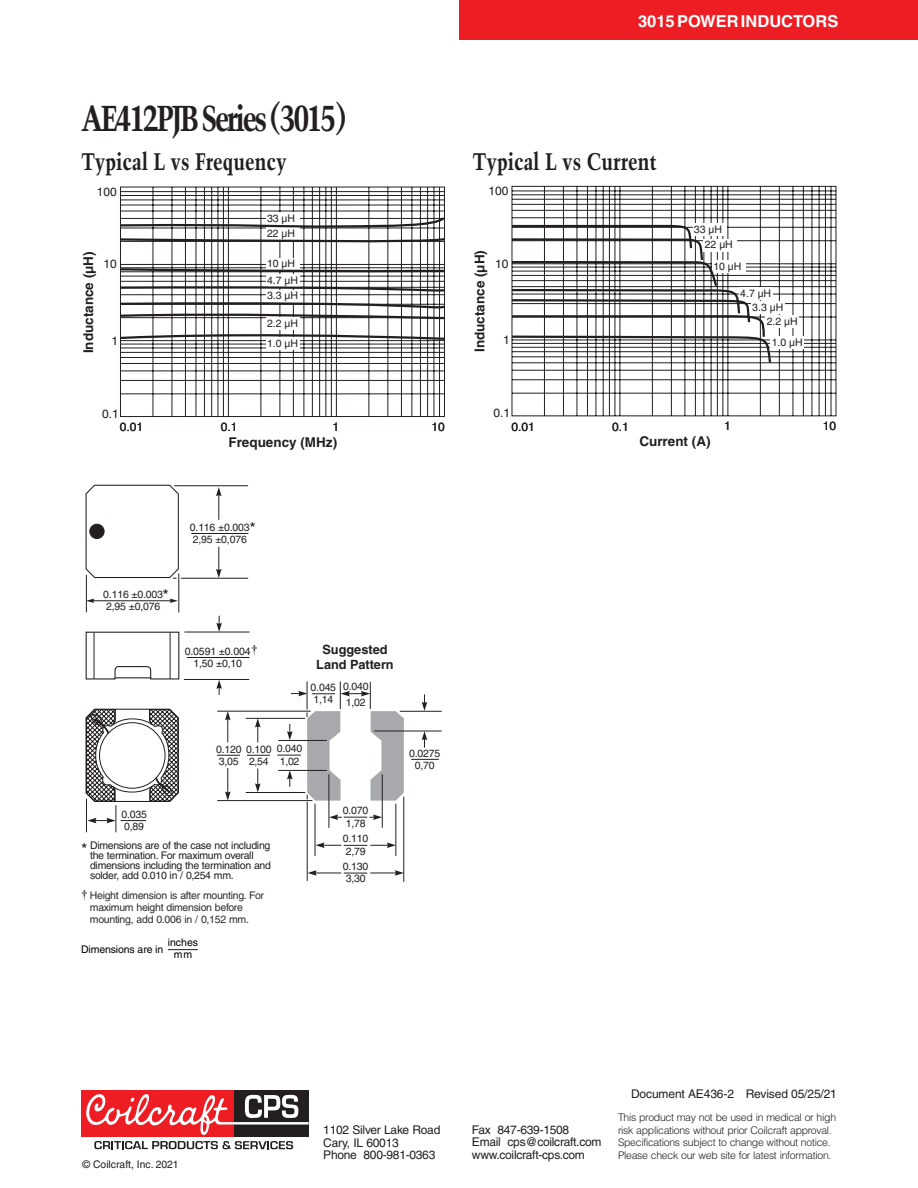
<style>
.page{position:relative;width:918px;height:1188px;background:#fff}
.page>*{position:absolute;margin:0;border:0;box-sizing:border-box;transform-origin:0 0}
.t1{font:700 condensed 36px "Trump Mediaeval";letter-spacing:-.07em;color:#231f20}
.t2{font:700 condensed 24px "Trump Mediaeval";color:#231f20}
.t3{font:700 16.5px "Helvetica";color:#fff}
.t4{font:16.5px "Helvetica";color:#231f20}
.t5{font:700 13.5px "Helvetica";color:#231f20}
.t6{font:700 12.75px/15.1px "Helvetica";color:#231f20;text-align:center}
.t7{font:12px/12.5px "Helvetica";letter-spacing:-.02em;color:#231f20}
.t8{font:700 12px "Times New Roman";color:#231f20}
.t9{font:10.5px/12.1px "Helvetica";letter-spacing:-.03em;color:#231f20}
.t10{font:300 10.5px/12.5px "Helvetica";letter-spacing:-.03em;color:#231f20}
.t11{font:10.5px/12.1px "Helvetica";letter-spacing:-.03em;color:#2c2d2d}
.t12{font:10.5px/12px "Helvetica";letter-spacing:-.01em;color:#000;text-align:center}
.t13{font:10.5px "Helvetica";color:#231f20}
</style>
<div class="page">
<div style="left:459px;top:0;width:459px;height:40px;background:#ee1d23"></div>
<div style="left:234px;top:1090px;width:75px;height:47px;background:#231f20"></div>
<div style="left:81px;top:1090px;width:153px;height:47px;background:#ee1d23"></div>
<svg style="left:86px;top:1094px;width:223px;height:41px"></svg>
<svg style="left:94px;top:1141px;width:199px;height:8px"></svg>
<svg style="left:511px;top:186px;width:326px;height:231px"></svg>
<div style="left:693px;top:223px;width:33px;height:12px;background:#fff"></div>
<div style="left:751px;top:301px;width:33px;height:13px;background:#fff"></div>
<div style="left:766px;top:316px;width:33px;height:12px;background:#fff"></div>
<div style="left:771px;top:337px;width:33px;height:12px;background:#fff"></div>
<svg style="left:511px;top:224px;width:262px;height:141px"></svg>
<svg style="left:120px;top:186px;width:325px;height:231px"></svg>
<div style="left:266px;top:213px;width:33px;height:12px;background:#fff"></div>
<div style="left:266px;top:338px;width:33px;height:12px;background:#fff"></div>
<svg style="left:120px;top:215px;width:325px;height:126px"></svg>
<hr style="left:168px;top:949px;width:30px;height:1px;background:#231f20">
<hr style="left:91px;top:600px;width:82px;height:1px;background:#231f20">
<hr style="left:178px;top:573px;width:1px;height:39px;background:#231f20">
<hr style="left:86px;top:575px;width:1px;height:37px;background:#231f20">
<svg style="left:170px;top:599px;width:8px;height:4px"></svg>
<svg style="left:86px;top:599px;width:8px;height:4px"></svg>
<hr style="left:181px;top:578px;width:67px;height:1px;background:#231f20">
<hr style="left:174px;top:485px;width:74px;height:1px;background:#231f20">
<svg style="left:216px;top:547px;width:6px;height:31px"></svg>
<svg style="left:216px;top:487px;width:6px;height:33px"></svg>
<hr style="left:191px;top:533px;width:57px;height:1px;background:#231f20">
<svg style="left:85px;top:631px;width:95px;height:49px"></svg>
<hr style="left:184px;top:632px;width:66px;height:1px;background:#231f20">
<hr style="left:184px;top:679px;width:65px;height:1px;background:#231f20">
<svg style="left:216px;top:616px;width:6px;height:16px"></svg>
<svg style="left:216px;top:680px;width:6px;height:15px"></svg>
<svg style="left:85px;top:485px;width:94px;height:94px"></svg>
<div style="left:90px;top:524px;width:14px;height:15px;background:#231f20;border-radius:50%"></div>
<div style="left:90px;top:524px;width:14px;height:15px;border:1px solid #231f20;border-radius:50%"></div>
<svg style="left:85px;top:708px;width:94px;height:124px"></svg>
<hr style="left:170px;top:633px;width:1px;height:46px;background:#231f20">
<hr style="left:94px;top:633px;width:1px;height:46px;background:#231f20">
<hr style="left:187px;top:657px;width:62px;height:1px;background:#231f20">
<hr style="left:217px;top:800px;width:95px;height:1px;background:#231f20">
<hr style="left:246px;top:792px;width:59px;height:1px;background:#231f20">
<hr style="left:246px;top:718px;width:59px;height:1px;background:#231f20">
<hr style="left:217px;top:711px;width:94px;height:1px;background:#231f20">
<svg style="left:225px;top:768px;width:6px;height:33px"></svg>
<svg style="left:225px;top:711px;width:6px;height:31px"></svg>
<svg style="left:255px;top:718px;width:6px;height:24px"></svg>
<svg style="left:255px;top:768px;width:6px;height:24px"></svg>
<svg style="left:247px;top:755px;width:23px;height:1px"></svg>
<svg style="left:217px;top:755px;width:23px;height:1px"></svg>
<hr style="left:400px;top:711px;width:42px;height:1px;background:#231f20">
<hr style="left:307px;top:802px;width:1px;height:79px;background:#231f20">
<hr style="left:315px;top:804px;width:1px;height:52px;background:#231f20">
<hr style="left:395px;top:804px;width:1px;height:52px;background:#231f20">
<hr style="left:403px;top:797px;width:1px;height:85px;background:#231f20">
<svg style="left:411px;top:759px;width:28px;height:1px"></svg>
<svg style="left:422px;top:694px;width:5px;height:17px"></svg>
<svg style="left:422px;top:732px;width:5px;height:16px"></svg>
<svg style="left:330px;top:814px;width:52px;height:6px"></svg>
<svg style="left:315px;top:842px;width:81px;height:6px"></svg>
<svg style="left:308px;top:870px;width:96px;height:6px"></svg>
<svg style="left:277px;top:681px;width:127px;height:120px"></svg>
<hr style="left:278px;top:770px;width:49px;height:1px;background:#231f20">
<hr style="left:278px;top:740px;width:49px;height:1px;background:#231f20">
<hr style="left:374px;top:731px;width:68px;height:1px;background:#231f20">
<hr style="left:382px;top:774px;width:1px;height:54px;background:#231f20">
<hr style="left:329px;top:774px;width:1px;height:54px;background:#231f20">
<h3 class="t3" style="left:638px;top:11px;width:202px">3015 POWER INDUCTORS</h3>
<h1 class="t1" style="left:81px;top:95px;width:267px">AE412PJB Series (3015)</h1>
<h2 class="t2" style="left:81px;top:146px;width:207px">Typical L vs Frequency</h2>
<h2 class="t2" style="left:472px;top:146px;width:186px">Typical L vs Current</h2>
<p class="t7" style="left:97px;top:185px;width:22px">100</p>
<p class="t7" style="left:488px;top:185px;width:22px">100</p>
<p class="t5" style="left:80px;top:353px;width:104px;rotate:-90deg">Inductance (µH)</p>
<p class="t7" style="left:104px;top:258px;width:15px">10</p>
<p class="t7" style="left:112px;top:335px;width:8px">1</p>
<p class="t9" style="left:267px;top:212px;width:30px">33 µH</p>
<p class="t9" style="left:267px;top:257px;width:30px">10 µH</p>
<p class="t9" style="left:267px;top:290px;width:32px">3.3 µH</p>
<p class="t9" style="left:267px;top:312px;width:32px;line-height:20.7px">2.2 µH<br>1.0 µH</p>
<p class="t9" style="left:267px;top:227px;width:30px">22 µH</p>
<p class="t9" style="left:267px;top:274px;width:32px">4.7 µH</p>
<p class="t5" style="left:472px;top:352px;width:104px;rotate:-90deg">Inductance (µH)</p>
<p class="t7" style="left:495px;top:257px;width:15px">10</p>
<p class="t7" style="left:503px;top:334px;width:8px">1</p>
<p class="t9" style="left:694px;top:223px;width:30px">33 µH</p>
<p class="t9" style="left:713px;top:260px;width:30px">10 µH</p>
<p class="t9" style="left:705px;top:239px;width:30px">22 µH</p>
<p class="t9" style="left:740px;top:287px;width:32px">4.7 µH</p>
<p class="t9" style="left:767px;top:300px;width:32px;line-height:14.2px;text-indent:-14px">3.3 µH<br>2.2 µH</p>
<p class="t9" style="left:772px;top:336px;width:32px">1.0 µH</p>
<p class="t7" style="left:102px;top:407px;width:18px">0.1</p>
<p class="t7" style="left:494px;top:406px;width:18px">0.1</p>
<p class="t7" style="left:120px;top:421px;width:25px">0.01</p>
<p class="t7" style="left:221px;top:421px;width:18px">0.1</p>
<p class="t7" style="left:333px;top:421px;width:8px">1</p>
<p class="t7" style="left:431px;top:421px;width:15px">10</p>
<p class="t5" style="left:228px;top:434px;width:110px">Frequency (MHz)</p>
<p class="t7" style="left:511px;top:420px;width:25px">0.01</p>
<p class="t7" style="left:612px;top:420px;width:18px">0.1</p>
<p class="t7" style="left:724px;top:420px;width:8px">1</p>
<p class="t7" style="left:823px;top:420px;width:15px">10</p>
<p class="t5" style="left:639px;top:433px;width:73px">Current (A)</p>
<h3 class="t4" style="left:250px;top:518px;width:8px">*</h3>
<p class="t9" style="left:190px;top:521px;width:61px">0.116 ±0.003<br>2,95 ±0,076</p>
<h3 class="t4" style="left:163px;top:586px;width:8px">*</h3>
<p class="t9" style="left:103px;top:588px;width:61px">0.116 ±0.003<br>2,95 ±0,076</p>
<p class="t9" style="left:121px;top:808px;width:27px">0.035<br>0,89</p>
<p class="t9" style="left:185px;top:645px;width:67px;text-align:center">0.0591 ±0.004<br>1,50 ±0,10</p>
<p class="t6" style="left:316px;top:642px;width:79px">Suggested<br>Land Pattern</p>
<p class="t8" style="left:251px;top:641px;width:7px">†</p>
<p class="t9" style="left:343px;top:678px;width:27px;line-height:15.8px">0.040<br>1,02</p>
<p class="t9" style="left:311px;top:681px;width:27px">0.045<br>1,14</p>
<p class="t9" style="left:277px;top:743px;width:27px">0.040<br>1,02</p>
<p class="t9" style="left:216px;top:743px;width:57px">0.120 0.100<br>3,05</p>
<p class="t9" style="left:249px;top:755px;width:21px">2,54</p>
<p class="t9" style="left:343px;top:805px;width:27px">0.070<br>1,78</p>
<p class="t9" style="left:90px;top:840px;width:182px;line-height:9.9px">Dimensions are of the case not including the termination. For maximum overall dimensions including the termination and solder, add 0.010 in / 0,254 mm.</p>
<h3 class="t4" style="left:81px;top:839px;width:8px">*</h3>
<p class="t8" style="left:81px;top:886px;width:7px">†</p>
<p class="t11" style="left:90px;top:889px;width:176px">Height dimension is after mounting. For maximum height dimension before mounting, add 0.006 in / 0,152 mm.</p>
<p class="t12" style="left:81px;top:943px;width:84px">Dimensions are in</p>
<p class="t12" style="left:168px;top:937px;width:32px">inches mm</p>
<p class="t9" style="left:343px;top:833px;width:27px">0.110<br>2,79</p>
<p class="t9" style="left:343px;top:861px;width:27px">0.130<br>3,30</p>
<p class="t9" style="left:409px;top:747px;width:33px;text-align:center">0.0275<br>0,70</p>
<p class="t7" style="left:631px;top:1088px;width:207px">Document AE436-2 Revised 05/25/21</p>
<p class="t13" style="left:83px;top:1158px;width:98px">© Coilcraft, Inc. 2021</p>
<p class="t7" style="left:323px;top:1124px;width:119px">1102 Silver Lake Road<br>Cary, IL 60013<br>Phone 800-981-0363</p>
<p class="t7" style="left:472px;top:1123px;width:131px">Fax 847-639-1508<br>Email cps@coilcraft.com www.coilcraft-cps.com</p>
<p class="t10" style="left:618px;top:1111px;width:220px">This product may not be used in medical or high risk applications without prior Coilcraft approval.<br>Specifications subject to change without notice.<br>Please check our web site for latest information.</p>
</div>
